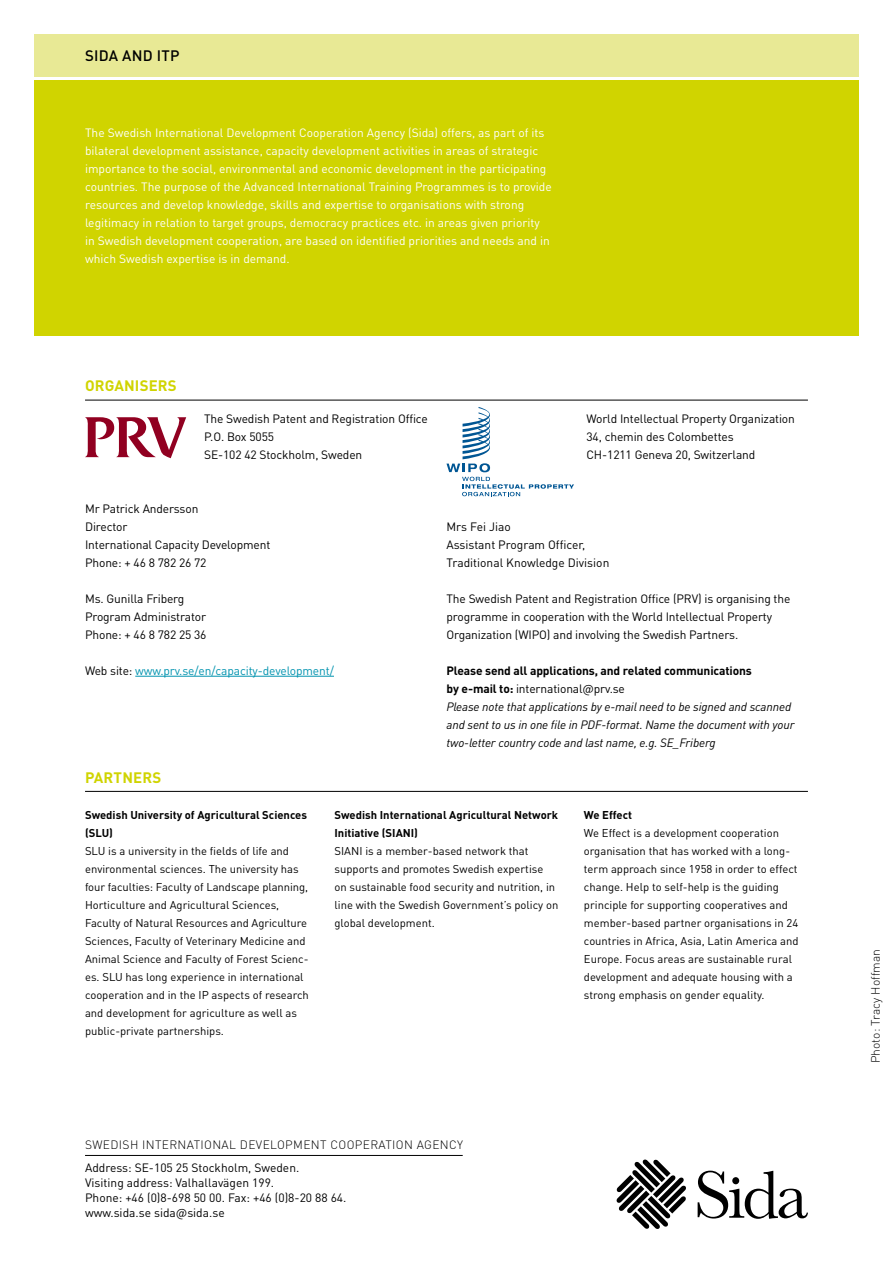
<style>
.page{position:relative;width:893px;height:1263px;background:#fff}
.page>*{position:absolute;margin:0;border:0;box-sizing:border-box;transform-origin:0 0}
.t1{font:700 15px "DIN Pro";letter-spacing:.01em;color:#d0d400}
.t2{font:500 15px "DIN Pro";letter-spacing:.015em;color:#000}
.Partners_text{font:12px/18px "DIN Pro";letter-spacing:-.01em;color:#000}
.t3{font:12px/18px "DIN Pro";color:#fff}
.Partners_text-2{font:italic 12px/18px "DIN Pro";letter-spacing:-.01em;color:#000}
.Partners_text-3{font:700 12px/18px "DIN Pro";letter-spacing:-.01em;color:#000}
.Faktatext{font:300 12px "DIN Pro";letter-spacing:.03em;color:#000}
.t4{font:12px "DIN Pro";letter-spacing:-.01em;color:#0093af}
.Faktatext-2{font:300 12px "DIN Pro";color:#000}
.Partners_text-4{font:11.25px/18px "DIN Pro";color:#000}
.Partners_text-5{font:700 11.25px/18px "DIN Pro";color:#000}
.s1{color:#000}
.s2{font-weight:400}
</style>
<div class="page">
<div style="left:34px;top:81px;width:825px;height:255px;background:#d0d400"></div>
<div style="left:34px;top:34px;width:825px;height:43px;background:#e8e995"></div>
<hr style="left:85px;top:400px;width:723px;height:1px;background:#000">
<hr style="left:85px;top:791px;width:723px;height:1px;background:#000">
<svg style="left:617px;top:1159px;width:69px;height:70px"></svg>
<svg style="left:698px;top:1170px;width:110px;height:49px"></svg>
<hr style="left:85px;top:1155px;width:378px;height:1px;background:#000">
<hr style="left:135px;top:676px;width:199px;height:1px;background:#0093af">
<svg style="left:85px;top:417px;width:101px;height:41px"></svg>
<svg style="left:446px;top:407px;width:128px;height:89px"></svg>
<p class="t2" style="left:85px;top:45px;width:96px">SIDA AND ITP</p>
<p class="t3" style="left:85px;top:123px;width:468px">The Swedish International Development Cooperation Agency (Sida) offers, as part of its bilateral development assistance, capacity development activities in areas of strategic importance to the social, environmental and economic development in the participating countries. The purpose of the Advanced International Training Programmes is to provide resources and develop knowledge, skills and expertise to organisations with strong legitimacy in relation to target groups, democracy practices etc. in areas given priority in Swedish development cooperation, are based on identified priorities and needs and in which Swedish expertise is in demand.</p>
<p class="t1" style="left:85px;top:376px;width:93px">ORGANISERS</p>
<p class="Partners_text" style="left:204px;top:409px;width:225px">The Swedish Patent and Registration Office</p>
<p class="Partners_text" style="left:204px;top:427px;width:71px">P.O. Box 5055</p>
<p class="Partners_text" style="left:204px;top:445px;width:160px">SE-102 42 Stockholm, Sweden</p>
<p class="Partners_text" style="left:85px;top:499px;width:115px">Mr Patrick Andersson</p>
<p class="Partners_text" style="left:85px;top:517px;width:44px">Director</p>
<p class="Partners_text" style="left:85px;top:535px;width:187px">International Capacity Development</p>
<p class="Partners_text" style="left:85px;top:553px;width:123px">Phone: + 46 8 782 26 72</p>
<p class="Partners_text" style="left:85px;top:589px;width:101px">Ms. Gunilla Friberg</p>
<p class="Partners_text" style="left:85px;top:607px;width:123px">Program Administrator</p>
<p class="Partners_text" style="left:85px;top:625px;width:123px">Phone: + 46 8 782 25 36</p>
<p class="t4" style="left:85px;top:662px;width:250px"><span class="s1">Web site:</span> www.prv.se/en/capacity-development/</p>
<p class="t1" style="left:85px;top:767px;width:78px">PARTNERS</p>
<p class="Partners_text" style="left:586px;top:409px;width:210px">World Intellectual Property Organization</p>
<p class="Partners_text" style="left:586px;top:427px;width:149px">34, chemin des Colombettes</p>
<p class="Partners_text" style="left:586px;top:445px;width:170px">CH-1211 Geneva 20, Switzerland</p>
<p class="Partners_text" style="left:446px;top:517px;width:66px">Mrs Fei Jiao</p>
<p class="Partners_text" style="left:446px;top:535px;width:164px">Assistant Program Officer,<br>Traditional Knowledge Division</p>
<p class="Partners_text" style="left:446px;top:589px;width:345px">The Swedish Patent and Registration Office (PRV) is organising the programme in cooperation with the World Intellectual Property<br>Organization (WIPO) and involving the Swedish Partners.</p>
<p class="Partners_text-3" style="left:446px;top:661px;width:307px">Please send all applications, and related communications by e-mail to: <span class="s2">international@prv.se</span></p>
<p class="Partners_text-2" style="left:446px;top:697px;width:349px">Please note that applications by e-mail need to be signed and scanned and sent to us in one file in PDF-format. Name the document with your two-letter country code and last name, e.g. SE_Friberg</p>
<p class="Partners_text-5" style="left:85px;top:805px;width:223px">Swedish University of Agricultural Sciences (SLU)</p>
<p class="Partners_text-4" style="left:85px;top:841px;width:225px">SLU is a university in the fields of life and environmental sciences. The university has four faculties: Faculty of Landscape planning, Horticulture and Agricultural Sciences, Faculty of Natural Resources and Agriculture Sciences, Faculty of Veterinary Medicine and Animal Science and Faculty of Forest Scienc&shy;es. SLU has long experience in international cooperation and in the IP aspects of research and development for agriculture as well as public-private partnerships.</p>
<p class="Partners_text-5" style="left:334px;top:805px;width:225px">Swedish International Agricultural Network<br>Initiative (SIANI)</p>
<p class="Partners_text-4" style="left:334px;top:841px;width:225px">SIANI is a member-based network that supports and promotes Swedish expertise on sustainable food security and nutrition, in line with the Swedish Government’s policy on global development.</p>
<p class="Partners_text-5" style="left:584px;top:805px;width:50px">We Effect</p>
<p class="Partners_text-4" style="left:584px;top:823px;width:216px">We Effect is a development cooperation organisation that has worked with a long&shy;term approach since 1958 in order to effect change. Help to self-help is the guiding principle for supporting cooperatives and member-based partner organisations in 24 countries in Africa, Asia, Latin America and Europe. Focus areas are sustainable rural development and adequate housing with a strong emphasis on gender equality.</p>
<p class="Faktatext" style="left:85px;top:1136px;width:379px">SWEDISH INTERNATIONAL DEVELOPMENT COOPERATION AGENCY</p>
<p class="Partners_text" style="left:85px;top:1158px;width:216px">Address: SE-105 25 Stockholm, Sweden.</p>
<p class="Partners_text" style="left:85px;top:1173px;width:191px">Visiting address: Valhallavägen 199.</p>
<p class="Partners_text" style="left:85px;top:1188px;width:263px">Phone: +46 (0)8-698 50 00. Fax: +46 (0)8-20 88 64.</p>
<p class="Partners_text" style="left:85px;top:1203px;width:141px">www.sida.se sida@sida.se</p>
<p class="Faktatext-2" style="left:867px;top:1063px;width:116px;rotate:-90deg">Photo: Tracy Hoffman</p>
</div>
